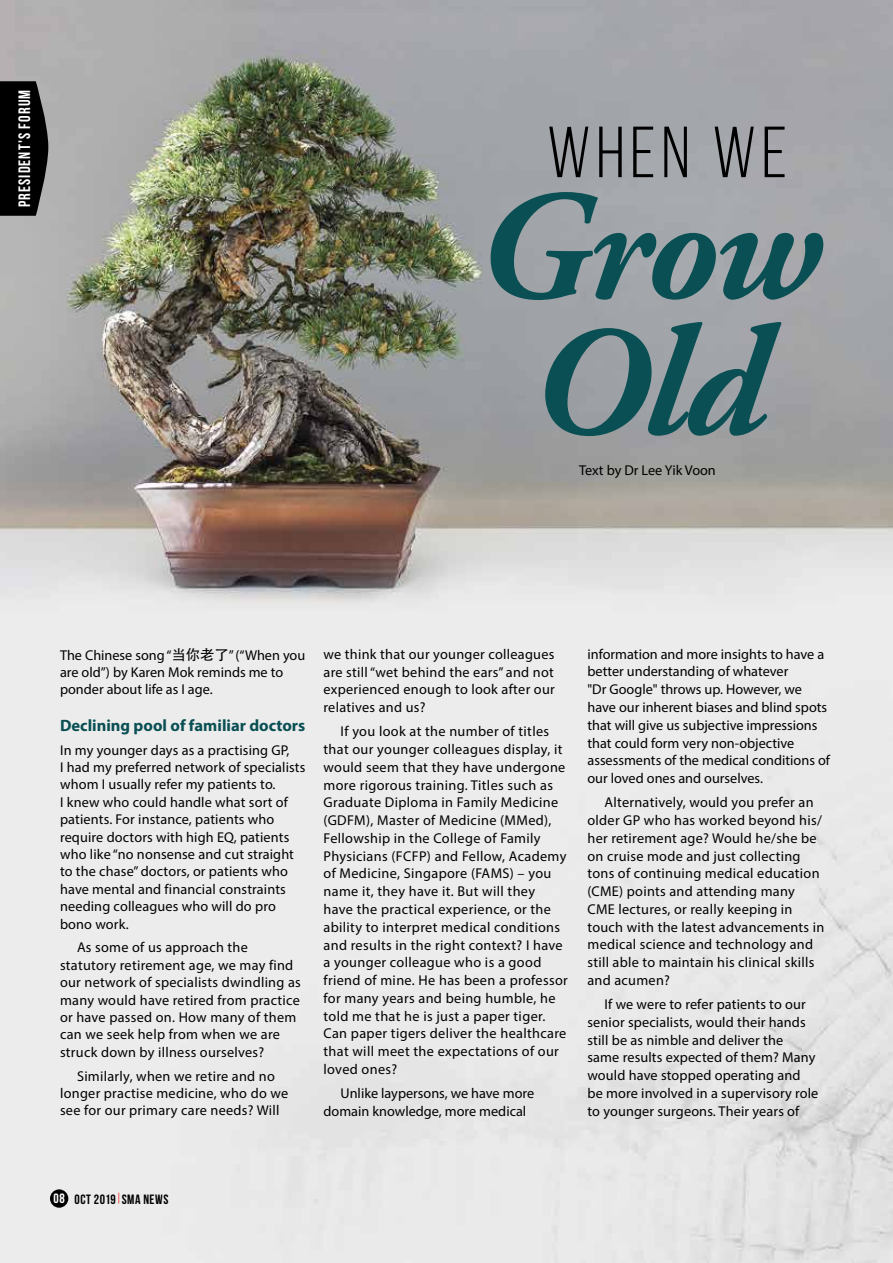
<style>
.page{position:relative;width:893px;height:1263px;background:#fff}
.page>*{position:absolute;margin:0;border:0;box-sizing:border-box;transform-origin:0 0}
.t1{font:italic 700 156px/136.1px "Adobe Garamond Pro";letter-spacing:-.03em;color:#094f53;text-align:center}
.t2{font:72.15px "Bebas Neue";letter-spacing:.08em;color:#000}
.t3{font:700 16.5px "Myriad Pro";color:#094f53}
.t4{font:700 16.5px "Bebas Neue";letter-spacing:.065em;color:#fff}
.t5{font:14.25px/17.7px "Myriad Pro";letter-spacing:.02em;color:#000}
.t6{font:14.25px/17.7px "Myriad Pro";color:#000}
.t7{font:700 13.5px "Bebas Neue";letter-spacing:.035em;color:#000}
.s1{font-family:"Adobe Heiti Std"}
.s2{font-weight:400;color:#fff}
.s3{font-weight:400}
</style>
<div class="page">
<img style="left:0;top:0;width:893px;height:1263px">
<div style="left:50px;top:1189px;width:18px;height:19px;background:#000;border-radius:50%"></div>
<svg style="left:0;top:81px;width:48px;height:135px;background:#121212"></svg>
<p class="t4" style="left:15px;top:207px;width:119px;rotate:-90deg">PRESIDENT'S FORUM</p>
<h2 class="t2" style="left:547px;top:114px;width:242px">WHEN WE</h2>
<h1 class="t1" style="left:475px;top:183px;width:347px">Grow<br>Old</h1>
<p class="t6" style="left:579px;top:461px;width:138px">Text by Dr Lee Yik Voon</p>
<p class="t6" style="left:60px;top:646px;width:247px">The Chinese song “<span class="s1">当你老了</span>” (“When you are old”) by Karen Mok reminds me to ponder about life as I age.</p>
<p class="t3" style="left:60px;top:714px;width:247px">Declining pool of familiar doctors</p>
<p class="t5" style="left:60px;top:741px;width:247px">In my younger days as a practising GP,<br>I had my preferred network of specialists whom I usually refer my patients to.<br>I knew who could handle what sort of patients. For instance, patients who require doctors with high EQ, patients who like “no nonsense and cut straight to the chase” doctors, or patients who have mental and financial constraints needing colleagues who will do pro bono work.</p>
<p class="t5" style="left:60px;top:939px;width:242px;text-indent:17px">As some of us approach the statutory retirement age, we may find our network of specialists dwindling as many would have retired from practice or have passed on. How many of them can we seek help from when we are struck down by illness ourselves?</p>
<p class="t5" style="left:60px;top:1067px;width:230px;text-indent:17px">Similarly, when we retire and no longer practise medicine, who do we see for our primary care needs? Will</p>
<p class="t5" style="left:323px;top:645px;width:233px;text-align:justify">we think that our younger colleagues are still “wet behind the ears” and not experienced enough to look after our relatives and us?</p>
<p class="t5" style="left:323px;top:722px;width:246px;text-indent:17px">If you look at the number of titles that our younger colleagues display, it would seem that they have undergone more rigorous training. Titles such as Graduate Diploma in Family Medicine (GDFM), Master of Medicine (MMed), Fellowship in the College of Family Physicians (FCFP) and Fellow, Academy of Medicine, Singapore (FAMS) – you name it, they have it. But will they have the practical experience, or the ability to interpret medical conditions and results in the right context? I have a younger colleague who is a good friend of mine. He has been a professor for many years and being humble, he told me that he is just a paper tiger.<br>Can paper tigers deliver the healthcare that will meet the expectations of our loved ones?</p>
<p class="t6" style="left:323px;top:1084px;width:212px;text-indent:17px">Unlike laypersons, we have more domain knowledge, more medical</p>
<p class="t6" style="left:587px;top:645px;width:244px">information and more insights to have a better understanding of whatever<br>"Dr Google" throws up. However, we have our inherent biases and blind spots that will give us subjective impressions that could form very non-objective assessments of the medical conditions of our loved ones and ourselves.</p>
<p class="t5" style="left:587px;top:793px;width:238px;text-indent:17px">Alternatively, would you prefer an older GP who has worked beyond his/ her retirement age? Would he/she be on cruise mode and just collecting tons of continuing medical education (CME) points and attending many CME lectures, or really keeping in touch with the latest advancements in medical science and technology and still able to maintain his clinical skills and acumen?</p>
<p class="t5" style="left:587px;top:995px;width:232px;text-indent:17px">If we were to refer patients to our senior specialists, would their hands still be as nimble and deliver the same results expected of them? Many would have stopped operating and be more involved in a supervisory role to younger surgeons. Their years of</p>
<p class="t7" style="left:54px;top:1191px;width:116px"><span class="s2">08</span> Oct 2019 <span class="s3">SMA NEWS</span></p>
</div>
